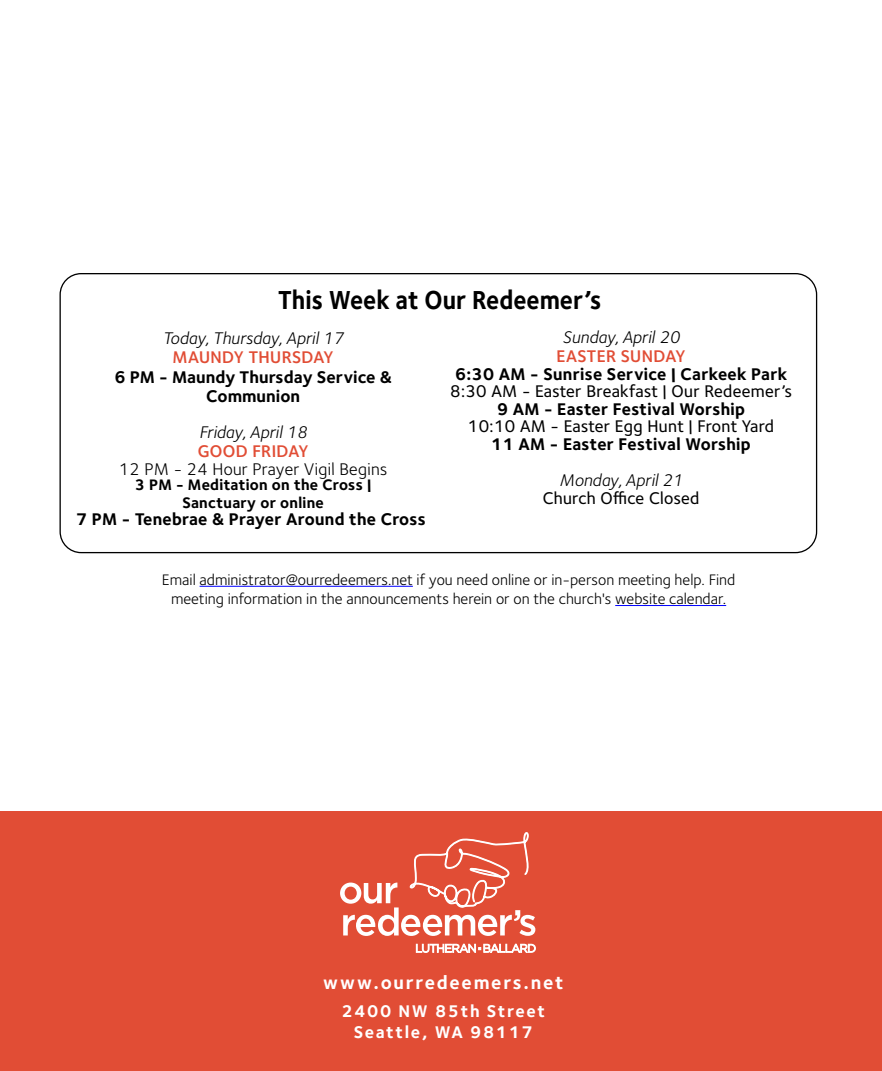
<style>
.page{position:relative;width:882px;height:1071px;background:#fff}
.page>*{position:absolute;margin:0;border:0;box-sizing:border-box;transform-origin:0 0}
.t1{font:700 26.95px "Foundry Sterling";color:#000;scale:.91 1}
.t2{font:700 19.25px "Foundry Sterling";letter-spacing:.09em;color:#fff}
.t3{font:700 17.5px/19.2px "Foundry Sterling";color:#000;text-align:center}
.t4{font:500 17.5px "Foundry Sterling";color:#000}
.t5{font:italic 17.5px "Foundry Sterling";color:#000}
.t6{font:600 17.5px "Foundry Sterling";color:#e14d35}
.t7{font:700 17.5px/21px "Foundry Sterling";letter-spacing:.09em;color:#fff;text-align:center}
.t8{font:17.5px "Foundry Sterling";color:#000}
.t9{font:15.75px/19.2px "Foundry Sterling";color:#000;text-align:center}
.t10{font:700 15.75px/17.5px "Foundry Sterling";color:#000;text-align:center}
</style>
<div class="page">
<hr style="left:200px;top:586px;width:213px;height:1px;background:#00f">
<hr style="left:615px;top:605px;width:111px;height:1px;background:#00f">
<div style="left:0;top:812px;width:882px;height:259px;background:#e14d35"></div>
<svg style="left:416px;top:944px;width:120px;height:9px"></svg>
<svg style="left:340px;top:832px;width:195px;height:104px"></svg>
<h1 class="t1" style="left:278px;top:284px;width:357px">This Week at Our Redeemer’s</h1>
<p class="t5" style="left:562px;top:327px;width:119px">Sunday, April 20</p>
<p class="t6" style="left:557px;top:346px;width:131px">EASTER SUNDAY</p>
<p class="t3" style="left:455px;top:365px;width:334px">6:30 AM - Sunrise Service | Carkeek Park</p>
<p class="t4" style="left:450px;top:381px;width:344px">8:30 AM - Easter Breakfast | Our Redeemer’s</p>
<p class="t3" style="left:497px;top:400px;width:250px">9 AM - Easter Festival Worship</p>
<p class="t4" style="left:468px;top:416px;width:308px">10:10 AM - Easter Egg Hunt | Front Yard</p>
<p class="t3" style="left:491px;top:435px;width:262px">11 AM - Easter Festival Worship</p>
<p class="t5" style="left:559px;top:470px;width:125px">Monday, April 21</p>
<p class="t4" style="left:543px;top:488px;width:159px">Church Office Closed</p>
<p class="t5" style="left:163px;top:328px;width:182px">Today, Thursday, April 17</p>
<p class="t6" style="left:173px;top:347px;width:163px">MAUNDY THURSDAY</p>
<p class="t3" style="left:114px;top:368px;width:279px">6 PM - Maundy Thursday Service &amp;<br>Communion</p>
<p class="t5" style="left:199px;top:422px;width:110px">Friday, April 18</p>
<p class="t6" style="left:198px;top:441px;width:113px">GOOD FRIDAY</p>
<p class="t8" style="left:119px;top:459px;width:270px">12 PM - 24 Hour Prayer Vigil Begins</p>
<p class="t10" style="left:135px;top:477px;width:238px">3 PM - Meditation on the Cross |<br>Sanctuary or online</p>
<p class="t3" style="left:76px;top:510px;width:352px">7 PM - Tenebrae &amp; Prayer Around the Cross</p>
<p class="t9" style="left:162px;top:570px;width:575px">Email administrator@ourredeemers.net if you need online or in-person meeting help. Find meeting information in the announcements herein or on the church's website calendar.</p>
<p class="t2" style="left:323px;top:971px;width:242px">www.ourredeemers.net</p>
<p class="t7" style="left:341px;top:1001px;width:205px">2400 NW 85th Street<br>Seattle, WA 98117</p>
</div>
